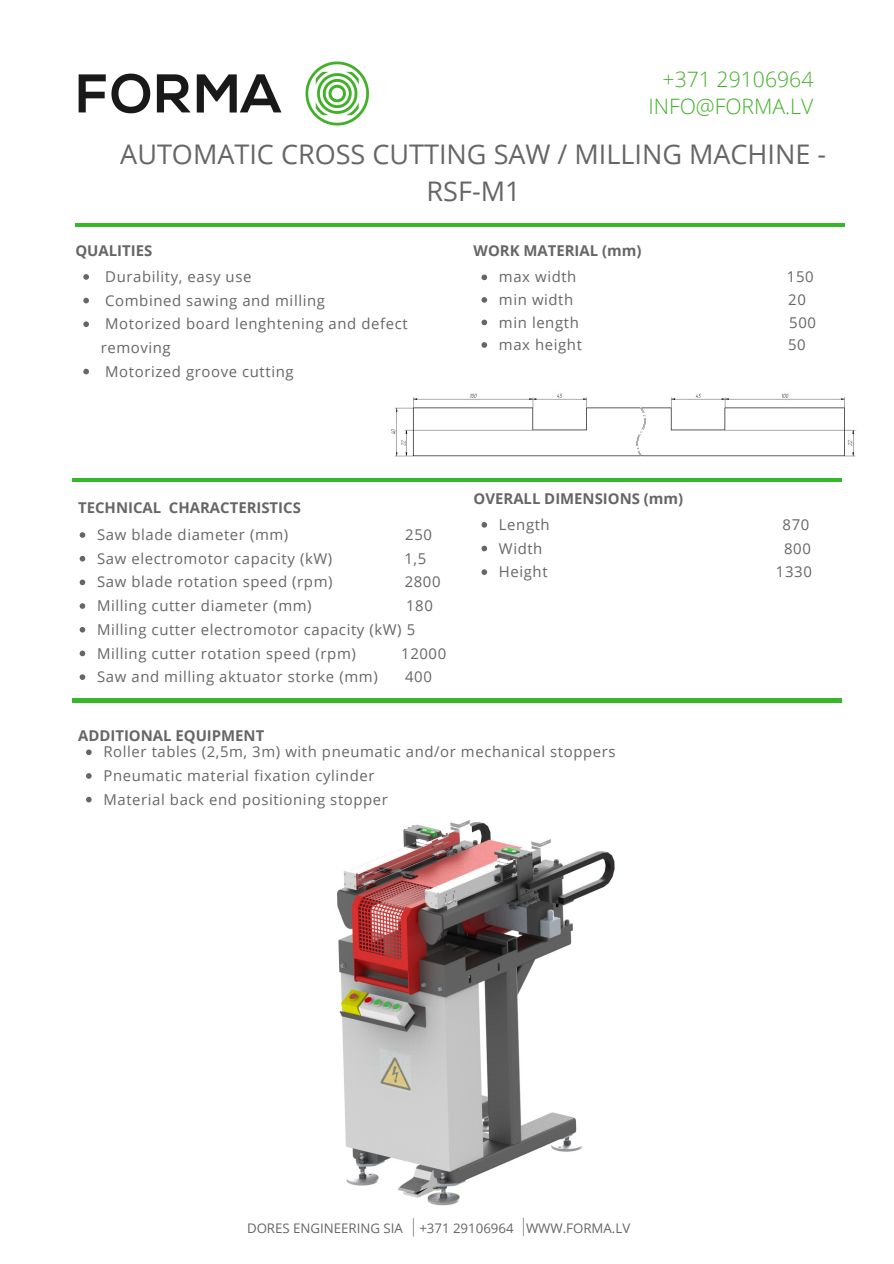
<style>
.page{position:relative;width:894px;height:1264px;background:#fff}
.page>*{position:absolute;margin:0;border:0;box-sizing:border-box;transform-origin:0 0}
.t1{font:27px/37.2px "Open Sans";color:#666;text-align:center}
.t2{font:300 21.15px "Open Sans";color:#43b02a}
.t3{font:14.85px/23.7px "Open Sans";letter-spacing:.04em;color:#666}
.t4{font:700 14.85px "Open Sans";color:#666}
.t5{font:13.2px "Open Sans";color:#666}
</style>
<div class="page">
<img style="left:78px;top:61px;width:291px;height:65px">
<svg style="left:413px;top:1218px;width:1px;height:18px"></svg>
<svg style="left:523px;top:1217px;width:1px;height:19px"></svg>
<hr style="left:72px;top:699px;width:769px;height:3px;background:#35b729">
<hr style="left:75px;top:223px;width:769px;height:3px;background:#35b729">
<hr style="left:72px;top:478px;width:769px;height:3px;background:#35b729">
<img style="left:391px;top:393px;width:465px;height:64px">
<img style="left:337px;top:820px;width:278px;height:385px">
<svg style="left:481px;top:274px;width:6px;height:6px"></svg>
<svg style="left:481px;top:297px;width:6px;height:6px"></svg>
<svg style="left:481px;top:319px;width:6px;height:6px"></svg>
<svg style="left:481px;top:342px;width:6px;height:6px"></svg>
<svg style="left:86px;top:749px;width:6px;height:6px"></svg>
<svg style="left:86px;top:773px;width:6px;height:5px"></svg>
<svg style="left:86px;top:796px;width:6px;height:6px"></svg>
<svg style="left:83px;top:274px;width:6px;height:6px"></svg>
<svg style="left:83px;top:298px;width:6px;height:5px"></svg>
<svg style="left:83px;top:321px;width:6px;height:6px"></svg>
<svg style="left:83px;top:369px;width:6px;height:5px"></svg>
<svg style="left:481px;top:522px;width:6px;height:5px"></svg>
<svg style="left:481px;top:545px;width:6px;height:6px"></svg>
<svg style="left:481px;top:569px;width:6px;height:6px"></svg>
<svg style="left:80px;top:532px;width:5px;height:6px"></svg>
<svg style="left:80px;top:556px;width:5px;height:5px"></svg>
<svg style="left:80px;top:579px;width:5px;height:6px"></svg>
<svg style="left:80px;top:603px;width:5px;height:6px"></svg>
<svg style="left:80px;top:627px;width:5px;height:5px"></svg>
<svg style="left:80px;top:650px;width:5px;height:6px"></svg>
<svg style="left:80px;top:674px;width:5px;height:6px"></svg>
<p class="t2" style="left:662px;top:65px;width:152px">+371 29106964</p>
<p class="t2" style="left:648px;top:92px;width:166px">INFO@FORMA.LV</p>
<p class="t1" style="left:120px;top:134px;width:707px">AUTOMATIC CROSS CUTTING SAW / MILLING MACHINE -<br>RSF-M1</p>
<p class="t4" style="left:75px;top:241px;width:78px">QUALITIES</p>
<p class="t3" style="left:105px;top:264px;width:148px">Durability, easy use</p>
<p class="t3" style="left:105px;top:288px;width:221px">Combined sawing and milling</p>
<p class="t3" style="left:101px;top:312px;width:308px">Motorized board lenghtening and defect removing</p>
<p class="t3" style="left:105px;top:359px;width:190px">Motorized groove cutting</p>
<p class="t4" style="left:473px;top:241px;width:169px">WORK MATERIAL (mm)</p>
<p class="t3" style="left:499px;top:265px;width:79px">max width</p>
<p class="t3" style="left:786px;top:265px;width:28px">150</p>
<p class="t3" style="left:499px;top:287px;width:76px">min width</p>
<p class="t3" style="left:788px;top:287px;width:19px">20</p>
<p class="t3" style="left:499px;top:310px;width:81px">min length</p>
<p class="t3" style="left:789px;top:310px;width:28px">500</p>
<p class="t3" style="left:499px;top:332px;width:84px">max height</p>
<p class="t3" style="left:787px;top:332px;width:19px">50</p>
<p class="t4" style="left:78px;top:497px;width:224px">TECHNICAL CHARACTERISTICS</p>
<p class="t3" style="left:97px;top:522px;width:193px">Saw blade diameter (mm)</p>
<p class="t3" style="left:405px;top:522px;width:28px">250</p>
<p class="t3" style="left:97px;top:546px;width:236px">Saw electromotor capacity (kW)</p>
<p class="t3" style="left:404px;top:546px;width:23px">1,5</p>
<p class="t3" style="left:97px;top:570px;width:237px">Saw blade rotation speed (rpm)</p>
<p class="t3" style="left:404px;top:570px;width:37px">2800</p>
<p class="t3" style="left:97px;top:593px;width:216px">Milling cutter diameter (mm)</p>
<p class="t3" style="left:406px;top:593px;width:28px">180</p>
<p class="t3" style="left:97px;top:617px;width:319px">Milling cutter electromotor capacity (kW) 5</p>
<p class="t3" style="left:97px;top:641px;width:260px">Milling cutter rotation speed (rpm)</p>
<p class="t3" style="left:401px;top:641px;width:46px">12000</p>
<p class="t3" style="left:97px;top:664px;width:282px">Saw and milling aktuator storke (mm)</p>
<p class="t3" style="left:405px;top:664px;width:28px">400</p>
<p class="t4" style="left:473px;top:488px;width:211px">OVERALL DIMENSIONS (mm)</p>
<p class="t3" style="left:499px;top:512px;width:52px">Length</p>
<p class="t3" style="left:782px;top:512px;width:28px">870</p>
<p class="t3" style="left:499px;top:536px;width:45px">Width</p>
<p class="t3" style="left:784px;top:536px;width:28px">800</p>
<p class="t3" style="left:499px;top:559px;width:50px">Height</p>
<p class="t3" style="left:775px;top:559px;width:37px">1330</p>
<p class="t4" style="left:78px;top:724px;width:188px">ADDITIONAL EQUIPMENT</p>
<p class="t3" style="left:103px;top:739px;width:513px">Roller tables (2,5m, 3m) with pneumatic and/or mechanical stoppers</p>
<p class="t3" style="left:103px;top:763px;width:272px">Pneumatic material fixation cylinder</p>
<p class="t3" style="left:103px;top:787px;width:286px">Material back end positioning stopper</p>
<p class="t5" style="left:247px;top:1218px;width:157px">DORES ENGINEERING SIA</p>
<p class="t5" style="left:526px;top:1218px;width:106px">WWW.FORMA.LV</p>
<p class="t5" style="left:419px;top:1218px;width:96px">+371 29106964</p>
</div>
